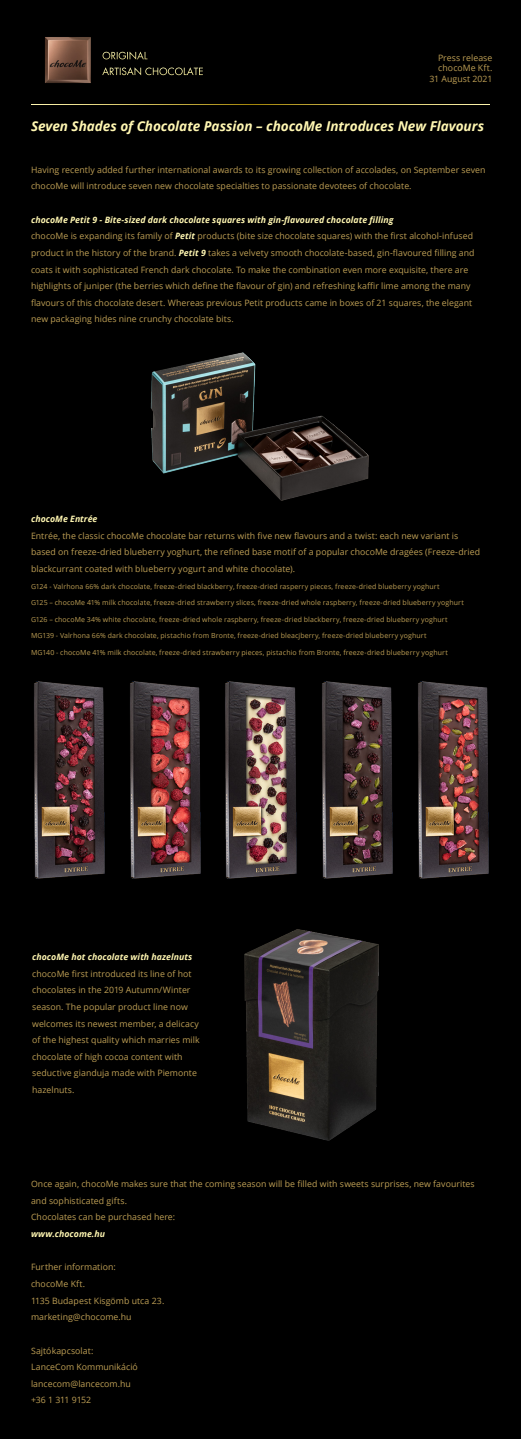
<style>
.page{position:relative;width:521px;height:1439px;background:#000}
.page>*{position:absolute;margin:0;border:0;box-sizing:border-box;transform-origin:0 0}
.t1{font:italic 700 13.56px "Open Sans";letter-spacing:-.005em;color:#fff7b2}
.t2{font:8.75px/16.6px "Open Sans";letter-spacing:.005em;color:#bd9e54}
.t3{font:italic 700 8.75px "Open Sans";letter-spacing:.005em;color:#fff7b2}
.t4{font:7px "Open Sans";letter-spacing:.015em;color:#bd9e54}
.s1{font-weight:700;font-style:italic;color:#fff7b2}
</style>
<div class="page">
<img style="left:45px;top:37px;width:46px;height:46px">
<svg style="left:103px;top:52px;width:44px;height:8px"></svg>
<svg style="left:102px;top:67px;width:101px;height:8px"></svg>
<svg style="left:31px;top:104px;width:458px;height:1px"></svg>
<img style="left:34px;top:681px;width:71px;height:198px">
<img style="left:130px;top:681px;width:71px;height:198px">
<img style="left:225px;top:681px;width:72px;height:198px">
<img style="left:322px;top:681px;width:71px;height:198px">
<img style="left:418px;top:681px;width:71px;height:198px">
<img style="left:150px;top:352px;width:219px;height:149px">
<img style="left:244px;top:929px;width:135px;height:212px">
<p class="t2" style="left:429px;top:52px;width:65px;line-height:10.5px;text-align:right">Press release chocoMe Kft.<br>31 August 2021</p>
<h1 class="t1" style="left:31px;top:117px;width:454px">Seven Shades of Chocolate Passion – chocoMe Introduces New Flavours</h1>
<p class="t2" style="left:31px;top:161px;width:456px">Having recently added further international awards to its growing collection of accolades, on September seven chocoMe will introduce seven new chocolate specialties to passionate devotees of chocolate.</p>
<p class="t2" style="left:31px;top:211px;width:445px"><span class="s1">chocoMe Petit 9 - Bite-sized dark chocolate squares with gin-flavoured chocolate filling<br></span>chocoMe is expanding its family of <span class="s1">Petit</span> products (bite size chocolate squares) with the first alcohol-infused product in the history of the brand. <span class="s1">Petit 9</span> takes a velvety smooth chocolate-based, gin-flavoured filling and coats it with sophisticated French dark chocolate. To make the combination even more exquisite, there are highlights of juniper (the berries which define the flavour of gin) and refreshing kaffir lime among the many flavours of this chocolate desert. Whereas previous Petit products came in boxes of 21 squares, the elegant new packaging hides nine crunchy chocolate bits.</p>
<p class="t3" style="left:31px;top:513px;width:68px">chocoMe Entrée</p>
<p class="t2" style="left:31px;top:527px;width:450px">Entrée, the classic chocoMe chocolate bar returns with five new flavours and a twist: each new variant is based on freeze-dried blueberry yoghurt, the refined base motif of a popular chocoMe dragées (Freeze-dried blackcurrant coated with blueberry yogurt and white chocolate).</p>
<p class="t4" style="left:31px;top:581px;width:410px">G124 - Valrhona 66% dark chocolate, freeze-dried blackberry, freeze-dried rasperry pieces, freeze-dried blueberry yoghurt</p>
<p class="t4" style="left:31px;top:598px;width:434px">G125 – chocoMe 41% milk chocolate, freeze-dried strawberry slices, freeze-dried whole raspberry, freeze-dried blueberry yoghurt</p>
<p class="t4" style="left:31px;top:614px;width:418px">G126 – chocoMe 34% white chocolate, freeze-dried whole raspberry, freeze-dried blackberry, freeze-dried blueberry yoghurt</p>
<p class="t4" style="left:31px;top:631px;width:397px">MG139 - Valrhona 66% dark chocolate, pistachio from Bronte, freeze-dried bleacjberry, freeze-dried blueberry yoghurt</p>
<p class="t4" style="left:31px;top:648px;width:418px">MG140 - chocoMe 41% milk chocolate, freeze-dried strawberry pieces, pistachio from Bronte, freeze-dried blueberry yoghurt</p>
<p class="t3" style="left:32px;top:950px;width:162px">chocoMe hot chocolate with hazelnuts</p>
<p class="t2" style="left:32px;top:965px;width:169px">chocoMe first introduced its line of hot chocolates in the 2019 Autumn/Winter season. The popular product line now welcomes its newest member, a delicacy of the highest quality which marries milk chocolate of high cocoa content with seductive gianduja made with Piemonte hazelnuts.</p>
<p class="t2" style="left:31px;top:1175px;width:445px">Once again, chocoMe makes sure that the coming season will be filled with sweets surprises, new favourites and sophisticated gifts.<br>Chocolates can be purchased here:</p>
<p class="t3" style="left:31px;top:1227px;width:76px">www.chocome.hu</p>
<p class="t2" style="left:31px;top:1258px;width:135px">Further information:<br>chocoMe Kft.<br>1135 Budapest Kisgömb utca 23. marketing@chocome.hu</p>
<p class="t2" style="left:31px;top:1341px;width:108px">Sajtókapcsolat:<br>LanceCom Kommunikáció lancecom@lancecom.hu +36 1 311 9152</p>
</div>
